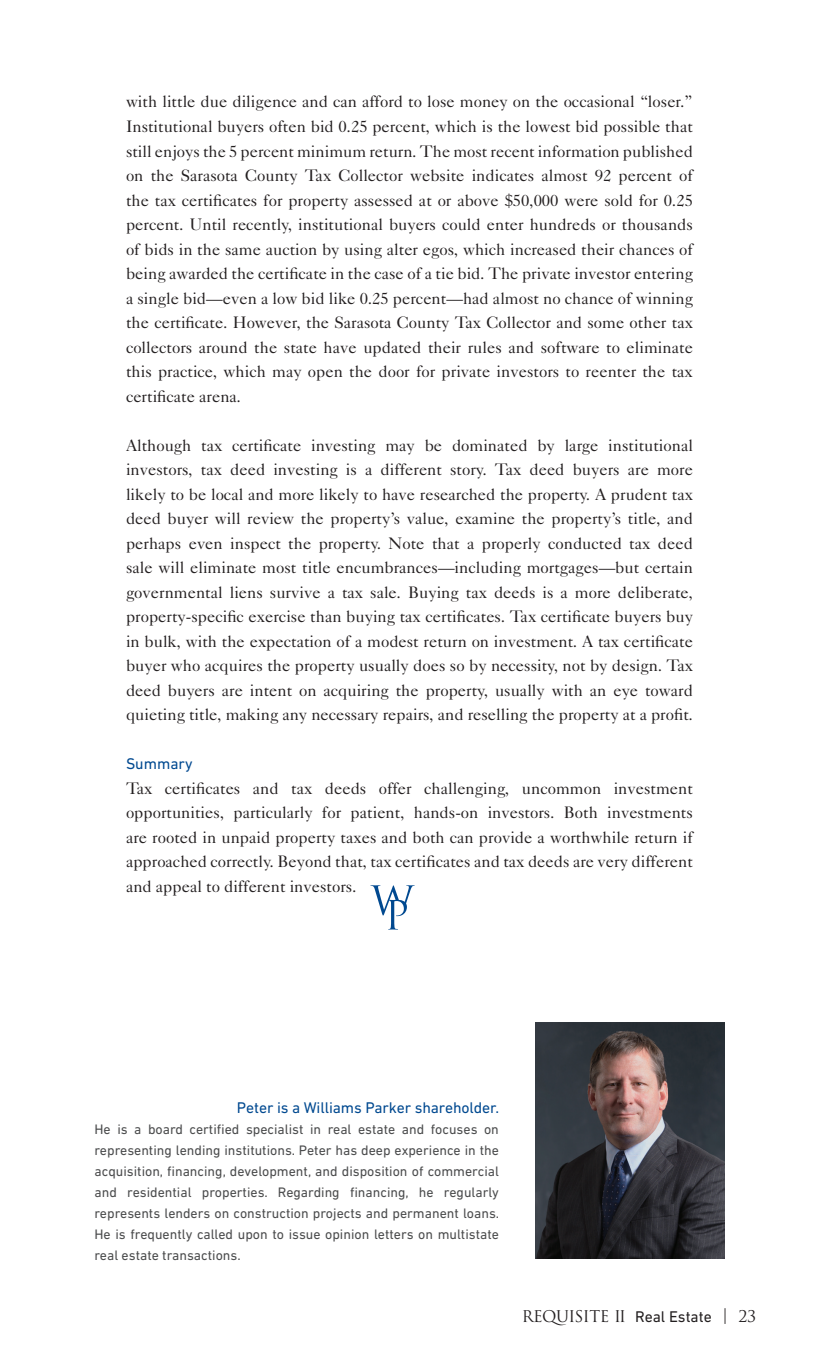
<style>
.page{position:relative;width:819px;height:1355px;background:#fff}
.page>*{position:absolute;margin:0;border:0;box-sizing:border-box;transform-origin:0 0}
.t1{font:16.62px/24.5px "Caslon Five Forty";color:#231f20;text-align:justify}
.t2{font:15.75px "DIN Next LT Pro";letter-spacing:-.005em;color:#014990}
.t3{font:15.75px "Trajan Pro";letter-spacing:-.05em;color:#231f20}
.t4{font:14px/21px "DIN Next LT Pro";color:#4b4c4d;text-align:justify}
.s1{font-family:"DIN Next LT Pro"}
</style>
<div class="page">
<svg style="left:370px;top:885px;width:45px;height:44px"></svg>
<img style="left:536px;top:1022px;width:188px;height:236px">
<p class="t1" style="left:126px;top:89px;width:569px">with little due diligence and can afford to lose money on the occasional “loser.” Institutional buyers often bid 0.25 percent, which is the lowest bid possible that still enjoys the 5 percent minimum return. The most recent information published on the Sarasota County Tax Collector website indicates almost 92 percent of the tax certificates for property assessed at or above $50,000 were sold for 0.25 percent. Until recently, institutional buyers could enter hundreds or thousands of bids in the same auction by using alter egos, which increased their chances of being awarded the certificate in the case of a tie bid. The private investor entering a single bid—even a low bid like 0.25 percent—had almost no chance of winning the certificate. However, the Sarasota County Tax Collector and some other tax collectors around the state have updated their rules and software to eliminate this practice, which may open the door for private investors to reenter the tax certificate arena.</p>
<p class="t1" style="left:126px;top:432px;width:569px">Although tax certificate investing may be dominated by large institutional investors, tax deed investing is a different story. Tax deed buyers are more likely to be local and more likely to have researched the property. A prudent tax deed buyer will review the property’s value, examine the property’s title, and perhaps even inspect the property. Note that a properly conducted tax deed sale will eliminate most title encumbrances—including mortgages—but certain governmental liens survive a tax sale. Buying tax deeds is a more deliberate, property-specific exercise than buying tax certificates. Tax certificate buyers buy in bulk, with the expectation of a modest return on investment. A tax certificate buyer who acquires the property usually does so by necessity, not by design. Tax deed buyers are intent on acquiring the property, usually with an eye toward quieting title, making any necessary repairs, and reselling the property at a profit.</p>
<p class="t2" style="left:126px;top:754px;width:68px">Summary</p>
<p class="t1" style="left:126px;top:775px;width:569px">Tax certificates and tax deeds offer challenging, uncommon investment opportunities, particularly for patient, hands-on investors. Both investments are rooted in unpaid property taxes and both can provide a worthwhile return if approached correctly. Beyond that, tax certificates and tax deeds are very different and appeal to different investors.</p>
<p class="t2" style="left:237px;top:1098px;width:264px">Peter is a Williams Parker shareholder.</p>
<p class="t4" style="left:94px;top:1118px;width:406px">He is a board certified specialist in real estate and focuses on representing lending institutions. Peter has deep experience in the acquisition, financing, development, and disposition of commercial and residential properties. Regarding financing, he regularly represents lenders on construction projects and permanent loans.<br>He is frequently called upon to issue opinion letters on multistate real estate transactions.</p>
<p class="t3" style="left:522px;top:1306px;width:236px">REQUISITE II <span class="s1">Real Estate</span> | 23</p>
</div>
